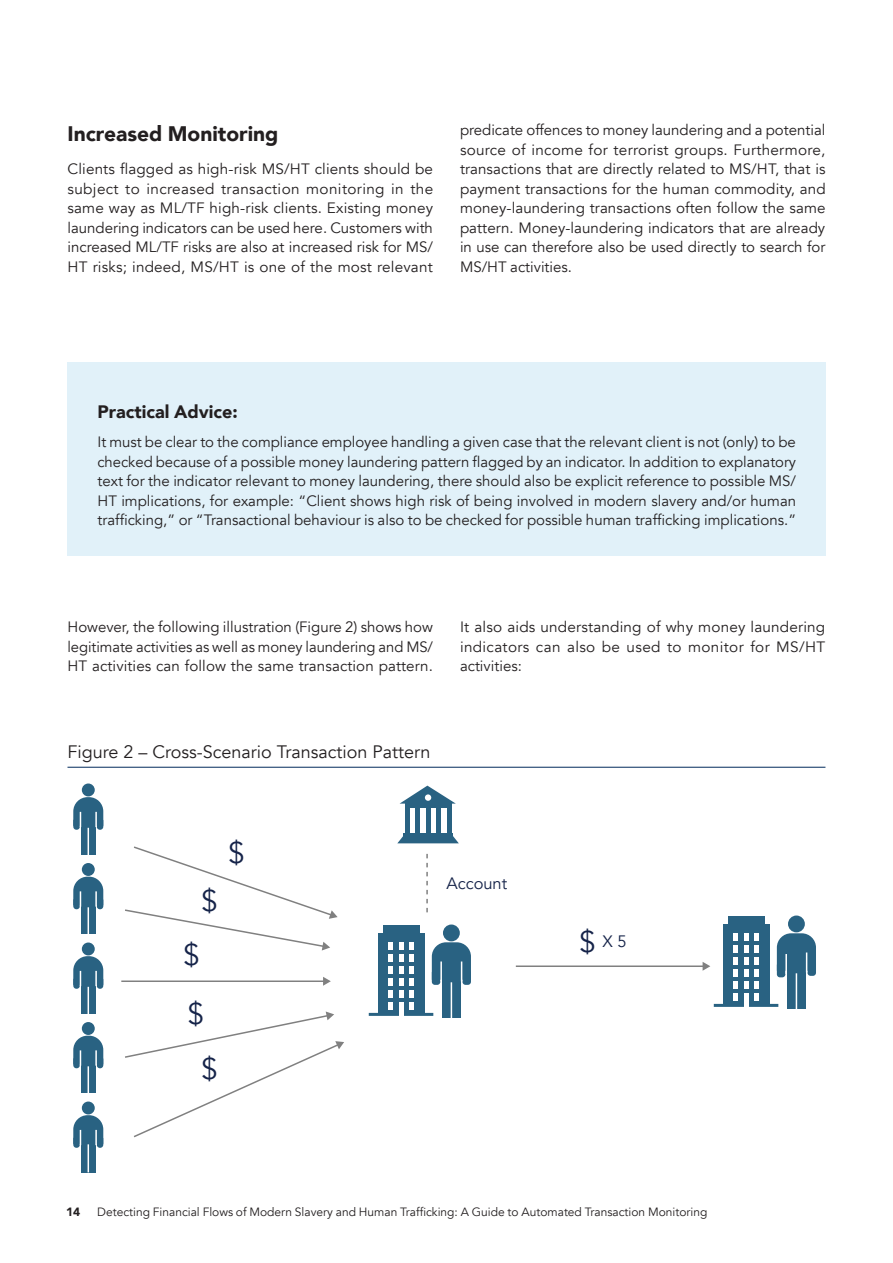
<style>
.page{position:relative;width:893px;height:1263px;background:#fff}
.page>*{position:absolute;margin:0;border:0;box-sizing:border-box;transform-origin:0 0}
.t1{font:30px/58.5px "Avenir";color:#152349}
.t2{font:900 21px "Avenir";color:#231f20}
.Figure_title{font:18px "Avenir";color:#231f20}
.t3{font:900 18px "Avenir";color:#231f20}
.t4{font:16.5px "Avenir";color:#152349}
.Body_Copy{font:15px/19.5px "Avenir";color:#231f20;text-align:justify}
.t5{font:12px "Avenir";color:#231f20}
.t6{font:900 12px "Avenir";color:#231f20}
</style>
<div class="page">
<hr style="left:68px;top:767px;width:757px;height:1px;background:#1e416d">
<div style="left:378px;top:933px;width:46px;height:81px;background:#296282"></div>
<hr style="left:369px;top:1013px;width:64px;height:3px;background:#296282">
<div style="left:383px;top:925px;width:36px;height:18px;background:#296282"></div>
<div style="left:443px;top:924px;width:17px;height:17px;background:#296282;border-radius:50%"></div>
<div style="left:442px;top:973px;width:19px;height:44px;background:#296282"></div>
<svg style="left:432px;top:942px;width:39px;height:43px"></svg>
<hr style="left:451px;top:982px;width:1px;height:37px;background:#fff">
<hr style="left:440px;top:961px;width:2px;height:20px;background:#fff">
<div style="left:82px;top:783px;width:13px;height:13px;background:#296282;border-radius:50%"></div>
<svg style="left:73px;top:797px;width:30px;height:58px"></svg>
<div style="left:82px;top:863px;width:13px;height:13px;background:#296282;border-radius:50%"></div>
<svg style="left:73px;top:877px;width:30px;height:57px"></svg>
<div style="left:82px;top:942px;width:13px;height:13px;background:#296282;border-radius:50%"></div>
<svg style="left:73px;top:956px;width:30px;height:58px"></svg>
<div style="left:82px;top:1022px;width:13px;height:13px;background:#296282;border-radius:50%"></div>
<svg style="left:73px;top:1036px;width:30px;height:57px"></svg>
<div style="left:82px;top:1101px;width:13px;height:13px;background:#296282;border-radius:50%"></div>
<svg style="left:73px;top:1115px;width:30px;height:57px"></svg>
<div style="left:388px;top:942px;width:5px;height:8px;background:#fff"></div>
<div style="left:409px;top:942px;width:5px;height:8px;background:#fff"></div>
<div style="left:388px;top:954px;width:5px;height:8px;background:#fff"></div>
<div style="left:409px;top:954px;width:5px;height:8px;background:#fff"></div>
<div style="left:388px;top:966px;width:5px;height:8px;background:#fff"></div>
<div style="left:409px;top:966px;width:5px;height:8px;background:#fff"></div>
<div style="left:388px;top:978px;width:5px;height:8px;background:#fff"></div>
<div style="left:409px;top:978px;width:5px;height:8px;background:#fff"></div>
<div style="left:388px;top:990px;width:5px;height:8px;background:#fff"></div>
<svg style="left:399px;top:942px;width:4px;height:56px"></svg>
<div style="left:409px;top:990px;width:5px;height:8px;background:#fff"></div>
<div style="left:388px;top:1002px;width:5px;height:8px;background:#fff"></div>
<hr style="left:399px;top:1002px;width:4px;height:14px;background:#fff">
<div style="left:409px;top:1002px;width:5px;height:8px;background:#fff"></div>
<div style="left:723px;top:924px;width:46px;height:81px;background:#296282"></div>
<hr style="left:714px;top:1004px;width:64px;height:3px;background:#296282">
<div style="left:728px;top:916px;width:36px;height:18px;background:#296282"></div>
<div style="left:788px;top:915px;width:17px;height:17px;background:#296282;border-radius:50%"></div>
<div style="left:787px;top:964px;width:19px;height:44px;background:#296282"></div>
<svg style="left:777px;top:933px;width:39px;height:44px"></svg>
<hr style="left:796px;top:973px;width:1px;height:37px;background:#fff">
<hr style="left:785px;top:954px;width:2px;height:20px;background:#fff">
<div style="left:733px;top:933px;width:5px;height:8px;background:#fff"></div>
<div style="left:754px;top:933px;width:5px;height:8px;background:#fff"></div>
<div style="left:733px;top:945px;width:5px;height:8px;background:#fff"></div>
<div style="left:754px;top:945px;width:5px;height:8px;background:#fff"></div>
<div style="left:733px;top:957px;width:5px;height:8px;background:#fff"></div>
<div style="left:754px;top:957px;width:5px;height:8px;background:#fff"></div>
<div style="left:733px;top:969px;width:5px;height:8px;background:#fff"></div>
<div style="left:754px;top:969px;width:5px;height:8px;background:#fff"></div>
<div style="left:733px;top:981px;width:5px;height:8px;background:#fff"></div>
<svg style="left:744px;top:933px;width:4px;height:56px"></svg>
<div style="left:754px;top:981px;width:5px;height:8px;background:#fff"></div>
<div style="left:733px;top:993px;width:5px;height:8px;background:#fff"></div>
<hr style="left:744px;top:993px;width:4px;height:14px;background:#fff">
<div style="left:754px;top:993px;width:5px;height:8px;background:#fff"></div>
<svg style="left:125px;top:846px;width:213px;height:104px"></svg>
<svg style="left:125px;top:1011px;width:219px;height:127px"></svg>
<hr style="left:121px;top:980px;width:203px;height:2px;background:#808080">
<svg style="left:323px;top:977px;width:8px;height:9px"></svg>
<hr style="left:516px;top:965px;width:188px;height:2px;background:#808080">
<svg style="left:703px;top:962px;width:7px;height:9px"></svg>
<svg style="left:426px;top:853px;width:2px;height:59px"></svg>
<svg style="left:400px;top:786px;width:56px;height:18px"></svg>
<div style="left:405px;top:801px;width:46px;height:6px;background:#296282"></div>
<hr style="left:405px;top:804px;width:4px;height:30px;background:#296282">
<hr style="left:447px;top:803px;width:4px;height:30px;background:#296282">
<div style="left:436px;top:804px;width:5px;height:30px;background:#296282"></div>
<hr style="left:426px;top:804px;width:4px;height:30px;background:#296282">
<div style="left:415px;top:804px;width:5px;height:30px;background:#296282"></div>
<hr style="left:403px;top:833px;width:50px;height:4px;background:#296282">
<svg style="left:397px;top:836px;width:62px;height:7px"></svg>
<div style="left:425px;top:794px;width:6px;height:7px;background:#fff;border-radius:50%"></div>
<div style="left:68px;top:362px;width:758px;height:193px;background:#e1f1f9"></div>
<h2 class="t2" style="left:68px;top:116px;width:212px">Increased Monitoring</h2>
<p class="Body_Copy" style="left:68px;top:159px;width:367px">Clients flagged as high-risk MS/HT clients should be subject to increased transaction monitoring in the same way as ML/TF high-risk clients. Existing money laundering indicators can be used here. Customers with increased ML/TF risks are also at increased risk for MS/ HT risks; indeed, MS/HT is one of the most relevant</p>
<p class="Body_Copy" style="left:460px;top:120px;width:367px">predicate offences to money laundering and a potential source of income for terrorist groups. Furthermore, transactions that are directly related to MS/HT, that is payment transactions for the human commodity, and money-laundering transactions often follow the same pattern. Money-laundering indicators that are already in use can therefore also be used directly to search for MS/HT activities.</p>
<h3 class="t3" style="left:98px;top:396px;width:142px">Practical Advice:</h3>
<p class="Body_Copy" style="left:98px;top:432px;width:700px">It must be clear to the compliance employee handling a given case that the relevant client is not (only) to be checked because of a possible money laundering pattern flagged by an indicator. In addition to explanatory text for the indicator relevant to money laundering, there should also be explicit reference to possible MS/ HT implications, for example: “Client shows high risk of being involved in modern slavery and/or human trafficking,” or “Transactional behaviour is also to be checked for possible human trafficking implications.”</p>
<p class="Body_Copy" style="left:68px;top:618px;width:367px">However, the following illustration (Figure 2) shows how legitimate activities as well as money laundering and MS/ HT activities can follow the same transaction pattern.</p>
<p class="Body_Copy" style="left:460px;top:618px;width:367px">It also aids understanding of why money laundering indicators can also be used to monitor for MS/HT activities:</p>
<p class="Figure_title" style="left:68px;top:741px;width:364px">Figure 2 – Cross-Scenario Transaction Pattern</p>
<p class="t1" style="left:201px;top:872px;width:18px">$</p>
<p class="t1" style="left:183px;top:926px;width:23px">$ $</p>
<p class="t1" style="left:201px;top:1040px;width:18px">$</p>
<p class="t1" style="left:228px;top:824px;width:18px">$</p>
<p class="t4" style="left:446px;top:873px;width:62px">Account</p>
<p class="t1" style="left:579px;top:913px;width:18px">$</p>
<p class="t4" style="left:602px;top:932px;width:26px">X 5</p>
<p class="t6" style="left:66px;top:1202px;width:16px">14</p>
<p class="t5" style="left:97px;top:1205px;width:612px">Detecting Financial Flows of Modern Slavery and Human Trafficking: A Guide to Automated Transaction Monitoring</p>
</div>
